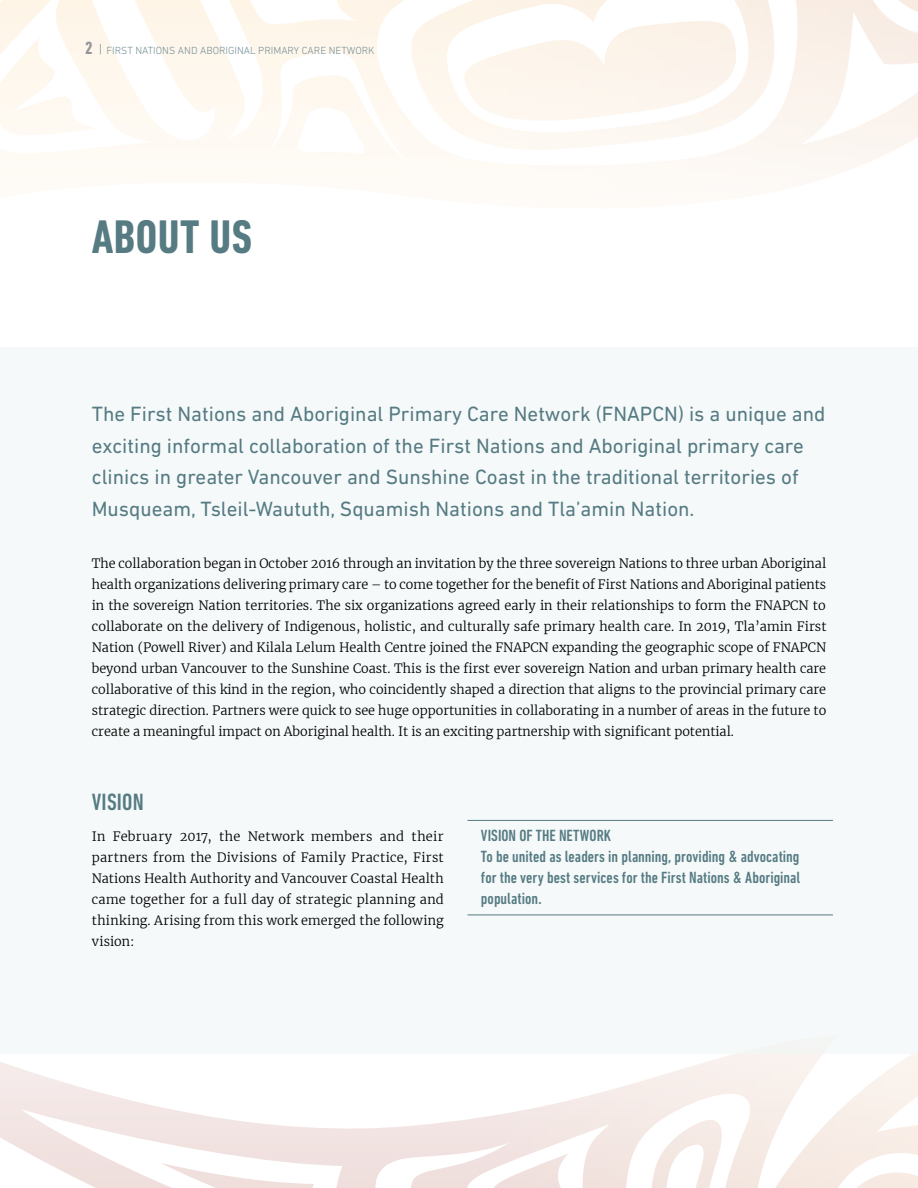
<style>
.page{position:relative;width:918px;height:1188px;background:#fff}
.page>*{position:absolute;margin:0;border:0;box-sizing:border-box;transform-origin:0 0}
.t1{font:700 condensed 48px "DIN Next LT Pro";letter-spacing:.01em;color:#567b83}
.t2{font:500 condensed 24px "DIN Next LT Pro";letter-spacing:.01em;color:#567b83}
.t3{font:21px/31.5px "DIN Next LT Pro";color:#567b83}
.t4{font:500 condensed 16.5px/21px "DIN Next LT Pro";color:#567b83}
.t5{font:300 12.75px/21px "Merriweather";color:#000;text-align:justify}
.t6{font:300 10.5px "DIN Next LT Pro";color:#748d95}
.s1{font-weight:700;font-stretch:condensed;font-size:18px;color:#939598}
.s2{font-family:"Open Sans";font-weight:400}
</style>
<div class="page">
<svg style="left:0;top:1054px;width:918px;height:134px"></svg>
<svg style="left:0;top:0;width:918px;height:178px"></svg>
<div style="left:0;top:348px;width:918px;height:706px;background:#f1f7f6"></div>
<hr style="left:467px;top:820px;width:366px;height:1px;background:#567b83">
<hr style="left:467px;top:915px;width:366px;height:1px;background:#567b83">
<p class="t6" style="left:85px;top:44px;width:291px"><span class="s1">2</span> <span class="s2">|</span> FIRST NATIONS AND ABORIGINAL PRIMARY CARE NETWORK</p>
<h1 class="t1" style="left:92px;top:210px;width:162px">ABOUT US</h1>
<p class="t3" style="left:92px;top:398px;width:735px">The First Nations and Aboriginal Primary Care Network (FNAPCN) is a unique and exciting informal collaboration of the First Nations and Aboriginal primary care clinics in greater Vancouver and Sunshine Coast in the traditional territories of Musqueam, Tsleil-Waututh, Squamish Nations and Tla’amin Nation.</p>
<p class="t5" style="left:92px;top:553px;width:736px">The collaboration began in October 2016 through an invitation by the three sovereign Nations to three urban Aboriginal health organizations delivering primary care – to come together for the benefit of First Nations and Aboriginal patients in the sovereign Nation territories. The six organizations agreed early in their relationships to form the FNAPCN to collaborate on the delivery of Indigenous, holistic, and culturally safe primary health care. In 2019, Tla’amin First Nation (Powell River) and Kilala Lelum Health Centre joined the FNAPCN expanding the geographic scope of FNAPCN beyond urban Vancouver to the Sunshine Coast. This is the first ever sovereign Nation and urban primary health care collaborative of this kind in the region, who coincidently shaped a direction that aligns to the provincial primary care strategic direction. Partners were quick to see huge opportunities in collaborating in a number of areas in the future to create a meaningful impact on Aboriginal health. It is an exciting partnership with significant potential.</p>
<h2 class="t2" style="left:92px;top:788px;width:54px">VISION</h2>
<p class="t5" style="left:92px;top:826px;width:354px">In February 2017, the Network members and their partners from the Divisions of Family Practice, First Nations Health Authority and Vancouver Coastal Health came together for a full day of strategic planning and thinking. Arising from this work emerged the following vision:</p>
<p class="t4" style="left:481px;top:825px;width:321px">VISION OF THE NETWORK<br>To be united as leaders in planning, providing &amp; advocating for the very best services for the First Nations &amp; Aboriginal population.</p>
</div>
